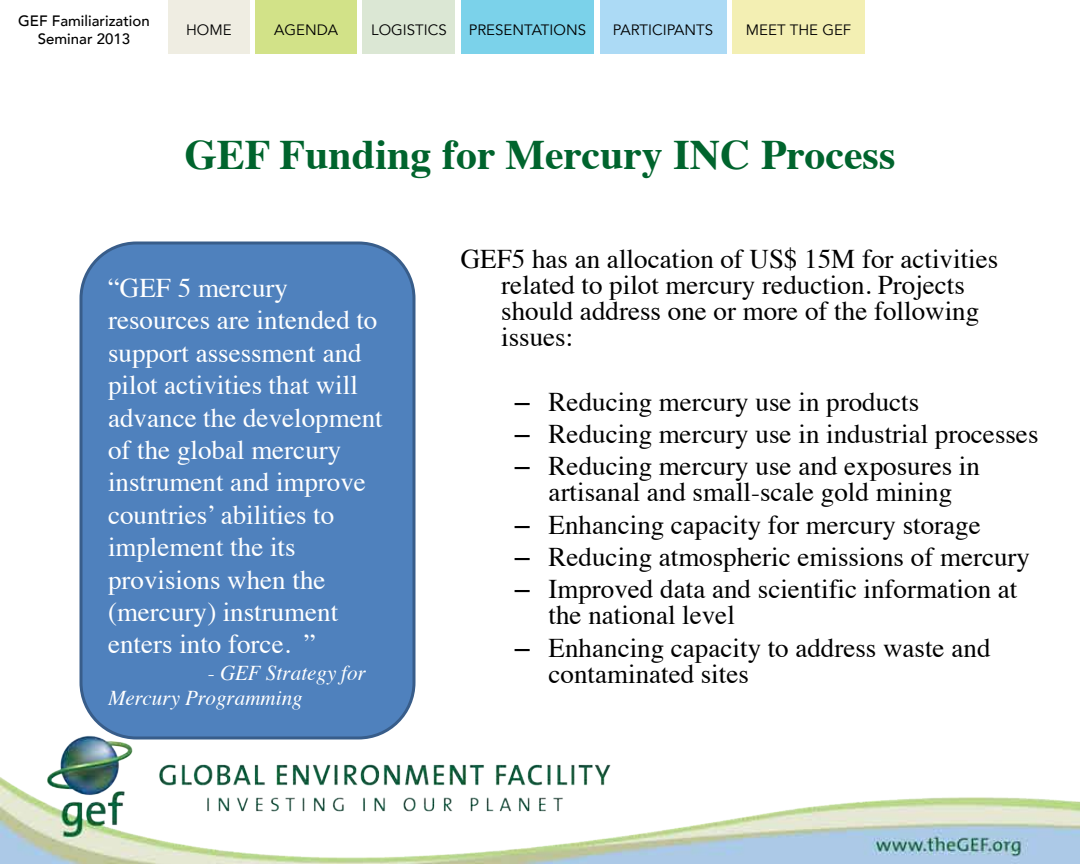
<style>
.page{position:relative;width:1080px;height:864px;background:#fff}
.page>*{position:absolute;margin:0;border:0;box-sizing:border-box;transform-origin:0 0}
.t1{font:700 42px "Times";color:#00642d}
.t2{font:27px/26px "Times";color:#000}
.t3{font:27px/32.4px "Times";color:#fff}
.t4{font:italic 21px/25.2px "Times";letter-spacing:.005em;color:#fff}
.t5{font:15px "Avenir";color:#000}
.t6{font:500 15px/18px "Avenir";color:#000;text-align:center}
.s1{font-style:normal}
.s2{font-family:"Arial"}
</style>
<div class="page">
<div style="left:168px;top:0;width:82px;height:54px;background:#efede2"></div>
<div style="left:600px;top:0;width:126px;height:54px;background:#acdaf5"></div>
<div style="left:363px;top:0;width:92px;height:54px;background:#dbe7d4"></div>
<div style="left:732px;top:0;width:133px;height:54px;background:#f3efb3"></div>
<div style="left:256px;top:0;width:101px;height:54px;background:#d2e288"></div>
<div style="left:461px;top:0;width:133px;height:54px;background:#7bd2ea"></div>
<img style="left:0;top:717px;width:1080px;height:147px">
<div style="left:80px;top:241px;width:336px;height:498px;background:#4f81bd;border:3px solid #385d8a;border-radius:56px"></div>
<p class="t6" style="left:18px;top:10px;width:133px">GEF Familiarization<br>Seminar 2013</p>
<p class="t5" style="left:186px;top:20px;width:47px">HOME</p>
<p class="t5" style="left:274px;top:20px;width:65px">AGENDA</p>
<p class="t5" style="left:371px;top:20px;width:77px">LOGISTICS</p>
<p class="t5" style="left:469px;top:20px;width:119px">PRESENTATIONS</p>
<p class="t5" style="left:613px;top:20px;width:102px">PARTICIPANTS</p>
<p class="t5" style="left:746px;top:20px;width:107px">MEET THE GEF</p>
<h1 class="t1" style="left:184px;top:115px;width:712px">GEF Funding for Mercury INC Process</h1>
<p class="t3" style="left:108px;top:269px;width:276px">“GEF 5 mercury resources are intended to support assessment and pilot activities that will advance the development of the global mercury instrument and improve countries’ abilities to implement the its provisions when the (mercury) instrument enters into force. ”</p>
<p class="t4" style="left:108px;top:659px;width:259px;text-indent:100px"><span class="s1">-</span> GEF Strategy for<br>Mercury Programming</p>
<p class="t2" style="left:501px;top:244px;width:499px;text-indent:-40px">GEF5 has an allocation of US$ 15M for activities related to pilot mercury reduction. Projects should address one or more of the following issues:</p>
<p class="t2" style="left:515px;top:386px;width:406px"><span class="s2">–</span> Reducing mercury use in products</p>
<p class="t2" style="left:515px;top:419px;width:525px"><span class="s2">–</span> Reducing mercury use in industrial processes</p>
<p class="t2" style="left:515px;top:451px;width:467px;text-align:center"><span class="s2">–</span> Reducing mercury use and exposures in artisanal and small-scale gold mining</p>
<p class="t2" style="left:515px;top:509px;width:467px"><span class="s2">–</span> Enhancing capacity for mercury storage</p>
<p class="t2" style="left:515px;top:542px;width:517px"><span class="s2">–</span> Reducing atmospheric emissions of mercury</p>
<p class="t2" style="left:549px;top:574px;width:470px;text-indent:-34px"><span class="s2">–</span> Improved data and scientific information at the national level</p>
<p class="t2" style="left:549px;top:632px;width:444px;text-indent:-34px"><span class="s2">–</span> Enhancing capacity to address waste and contaminated sites</p>
</div>
